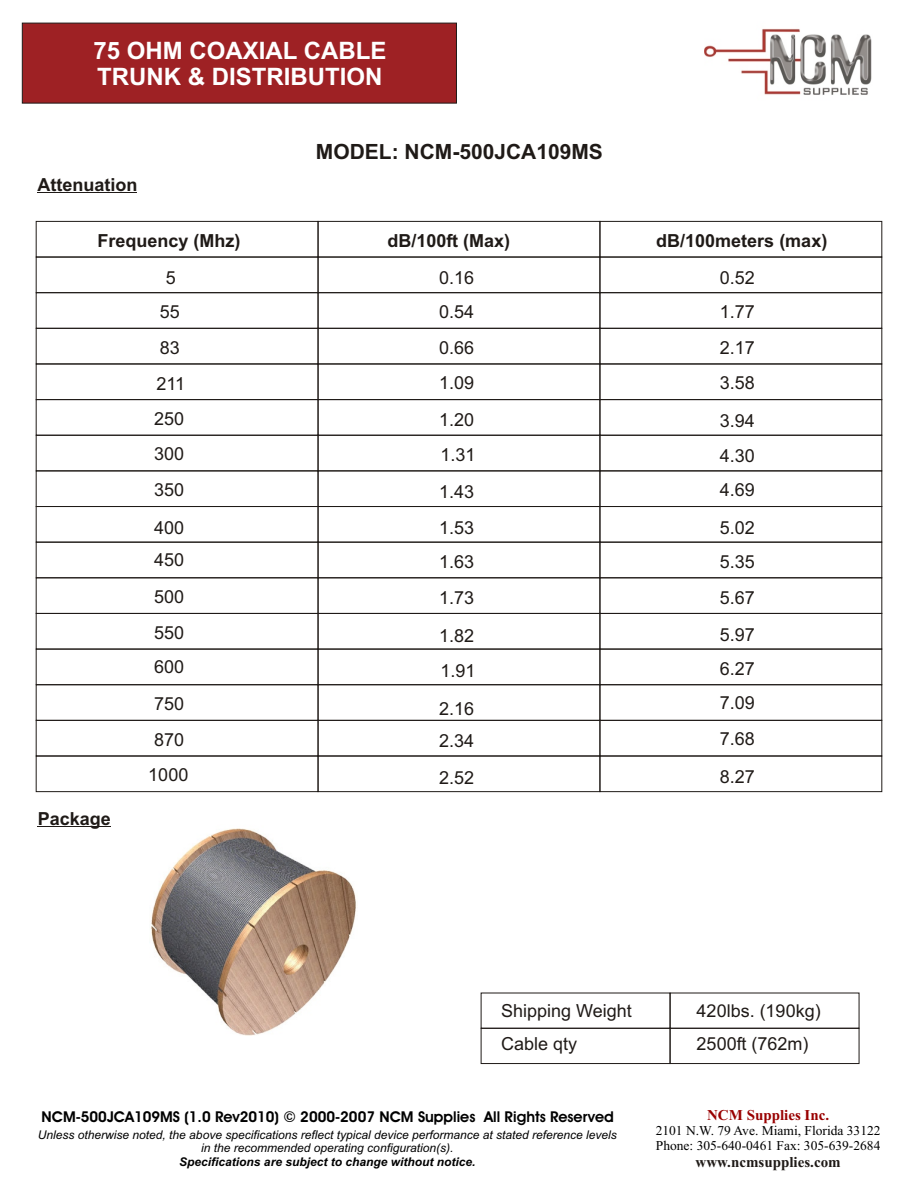
<style>
.page{position:relative;width:918px;height:1188px;background:#fff}
.page>*{position:absolute;margin:0;border:0;box-sizing:border-box;transform-origin:0 0}
.t1{font:700 24px/26.8px "Arial";color:#fff}
.t2{font:700 21px "Arial";color:#1f1a17}
.t3{font:18px/36px "Arial";color:#1f1a17}
.t4{font:700 18px "Arial";color:#1f1a17}
.t5{font:17.7px "Arial";color:#1f1a17}
.t6{font:700 15px "Avant Garde Bk BT";color:#000}
.t7{font:700 15px "Times New Roman";color:#1f1a17}
.t8{font:700 15px "Times New Roman";color:#900}
.t9{font:13.5px/15px "Times New Roman";color:#000}
.t10{font:italic 12px/13.4px "Arial";color:#000;text-align:center}
.t11{font:italic 700 12px "Arial";color:#000}
</style>
<div class="page">
<div style="left:22px;top:23px;width:435px;height:80px;background:#9e2124;border:1px solid #1f1a17"></div>
<img style="left:705px;top:28px;width:167px;height:67px">
<hr style="left:37px;top:192px;width:100px;height:1px;background:#1f1a17">
<div style="left:36px;top:221px;width:282px;height:36px;border:1px solid #1f1a17"></div>
<div style="left:36px;top:257px;width:282px;height:36px;border:1px solid #1f1a17"></div>
<div style="left:36px;top:328px;width:282px;height:36px;border:1px solid #1f1a17"></div>
<div style="left:36px;top:399px;width:282px;height:36px;border:1px solid #1f1a17"></div>
<div style="left:36px;top:435px;width:282px;height:36px;border:1px solid #1f1a17"></div>
<div style="left:36px;top:506px;width:282px;height:36px;border:1px solid #1f1a17"></div>
<div style="left:36px;top:542px;width:282px;height:36px;border:1px solid #1f1a17"></div>
<div style="left:36px;top:613px;width:282px;height:36px;border:1px solid #1f1a17"></div>
<div style="left:36px;top:649px;width:282px;height:36px;border:1px solid #1f1a17"></div>
<div style="left:36px;top:720px;width:282px;height:36px;border:1px solid #1f1a17"></div>
<div style="left:36px;top:756px;width:282px;height:36px;border:1px solid #1f1a17"></div>
<div style="left:318px;top:221px;width:282px;height:36px;border:1px solid #1f1a17"></div>
<div style="left:318px;top:257px;width:282px;height:36px;border:1px solid #1f1a17"></div>
<div style="left:318px;top:328px;width:282px;height:36px;border:1px solid #1f1a17"></div>
<div style="left:318px;top:399px;width:282px;height:36px;border:1px solid #1f1a17"></div>
<div style="left:318px;top:435px;width:282px;height:36px;border:1px solid #1f1a17"></div>
<div style="left:318px;top:506px;width:282px;height:36px;border:1px solid #1f1a17"></div>
<div style="left:318px;top:542px;width:282px;height:36px;border:1px solid #1f1a17"></div>
<div style="left:318px;top:613px;width:282px;height:36px;border:1px solid #1f1a17"></div>
<div style="left:318px;top:649px;width:282px;height:36px;border:1px solid #1f1a17"></div>
<div style="left:318px;top:720px;width:282px;height:36px;border:1px solid #1f1a17"></div>
<div style="left:318px;top:756px;width:282px;height:36px;border:1px solid #1f1a17"></div>
<div style="left:600px;top:221px;width:282px;height:36px;border:1px solid #1f1a17"></div>
<div style="left:600px;top:257px;width:282px;height:36px;border:1px solid #1f1a17"></div>
<div style="left:600px;top:328px;width:282px;height:36px;border:1px solid #1f1a17"></div>
<div style="left:600px;top:399px;width:282px;height:36px;border:1px solid #1f1a17"></div>
<div style="left:600px;top:435px;width:282px;height:36px;border:1px solid #1f1a17"></div>
<div style="left:600px;top:506px;width:282px;height:36px;border:1px solid #1f1a17"></div>
<div style="left:600px;top:542px;width:282px;height:36px;border:1px solid #1f1a17"></div>
<div style="left:600px;top:613px;width:282px;height:36px;border:1px solid #1f1a17"></div>
<div style="left:600px;top:649px;width:282px;height:36px;border:1px solid #1f1a17"></div>
<div style="left:600px;top:720px;width:282px;height:36px;border:1px solid #1f1a17"></div>
<div style="left:600px;top:756px;width:282px;height:36px;border:1px solid #1f1a17"></div>
<img style="left:151px;top:828px;width:205px;height:208px">
<hr style="left:38px;top:826px;width:73px;height:1px;background:#1f1a17">
<div style="left:481px;top:1028px;width:189px;height:36px;border:1px solid #1f1a17"></div>
<div style="left:670px;top:1028px;width:189px;height:36px;border:1px solid #1f1a17"></div>
<h1 class="t1" style="left:93px;top:39px;width:294px">75 OHM COAXIAL CABLE<br>TRUNK &amp; DISTRIBUTION</h1>
<p class="t4" style="left:37px;top:177px;width:101px">Attenuation</p>
<p class="t2" style="left:316px;top:144px;width:289px">MODEL: NCM-500JCA109MS</p>
<p class="t4" style="left:97px;top:234px;width:145px">Frequency (Mhz)</p>
<p class="t4" style="left:388px;top:234px;width:124px">dB/100ft (Max)</p>
<p class="t4" style="left:656px;top:234px;width:173px">dB/100meters (max)</p>
<p class="t3" style="left:160px;top:262px;width:22px;line-height:33.8px;text-align:center">5<br>55</p>
<p class="t3" style="left:154px;top:332px;width:32px;line-height:35.4px;text-align:center">83<br>211<br>250<br>300<br>350</p>
<p class="t3" style="left:154px;top:513px;width:32px;line-height:32.2px">400<br>450</p>
<p class="t3" style="left:154px;top:580px;width:32px;line-height:36.5px">500<br>550</p>
<p class="t3" style="left:148px;top:650px;width:42px;text-align:center">600<br>750<br>870<br>1000</p>
<p class="t3" style="left:439px;top:263px;width:37px;line-height:33.8px">0.16<br>0.54</p>
<p class="t3" style="left:439px;top:332px;width:38px;text-align:justify">0.66<br>1.09<br>1.20<br>1.31<br>1.43<br>1.53</p>
<p class="t3" style="left:439px;top:544px;width:37px;line-height:37.2px;text-align:justify">1.63<br>1.73<br>1.82</p>
<p class="t3" style="left:439px;top:654px;width:38px;line-height:38px">1.91<br>2.16</p>
<p class="t3" style="left:439px;top:725px;width:37px;line-height:36.5px">2.34<br>2.52</p>
<p class="t3" style="left:720px;top:263px;width:37px;line-height:33.8px">0.52<br>1.77</p>
<p class="t3" style="left:720px;top:332px;width:37px;line-height:35px">2.17<br>3.58</p>
<p class="t3" style="left:720px;top:404px;width:37px">3.94<br>4.30</p>
<p class="t3" style="left:720px;top:472px;width:37px;line-height:38px">4.69<br>5.02</p>
<p class="t3" style="left:720px;top:545px;width:37px">5.35<br>5.67</p>
<p class="t3" style="left:720px;top:620px;width:37px;line-height:33.8px;text-align:justify">5.97<br>6.27<br>7.09</p>
<p class="t3" style="left:720px;top:721px;width:37px;line-height:38px">7.68<br>8.27</p>
<p class="t4" style="left:38px;top:811px;width:75px">Package</p>
<p class="t3" style="left:501px;top:994px;width:132px">Shipping Weight</p>
<p class="t5" style="left:697px;top:1004px;width:126px">420lbs. (190kg)</p>
<p class="t3" style="left:501px;top:1027px;width:78px">Cable qty</p>
<p class="t3" style="left:697px;top:1027px;width:113px">2500ft (762m)</p>
<p class="t6" style="left:42px;top:1111px;width:574px">NCM-500JCA109MS (1.0 Rev2010) © 2000-2007 NCM Supplies All Rights Reserved</p>
<p class="t10" style="left:38px;top:1129px;width:580px">Unless otherwise noted, the above specifications reflect typical device performance at stated reference levels in the recommended operating configuration(s).</p>
<p class="t11" style="left:179px;top:1157px;width:298px">Specifications are subject to change without notice.</p>
<p class="t8" style="left:707px;top:1110px;width:124px">NCM Supplies Inc.</p>
<p class="t9" style="left:656px;top:1125px;width:226px">2101 N.W. 79 Ave. Miami, Florida 33122<br>Phone: 305-640-0461 Fax: 305-639-2684</p>
<p class="t7" style="left:696px;top:1156px;width:147px">www.ncmsupplies.com</p>
</div>
